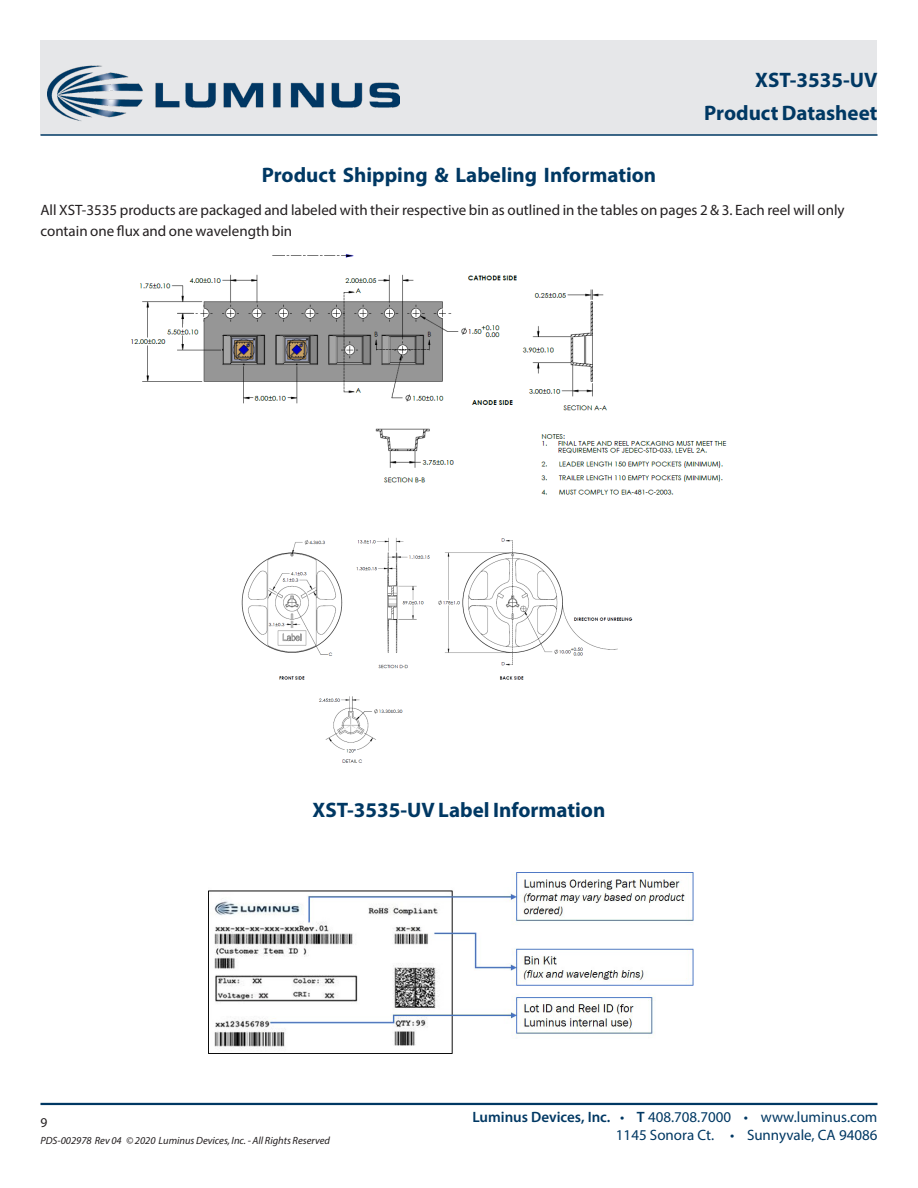
<style>
.page{position:relative;width:918px;height:1188px;background:#fff}
.page>*{position:absolute;margin:0;border:0;box-sizing:border-box;transform-origin:0 0}
.DS_Title1{font:700 21px "Myriad Pro";color:#003863}
.DS_Body{font:15px/21px "Myriad Pro";color:#231f20}
.t1{font:15px "Myriad Pro";color:#003863}
.zzFooterRight2{font:13.5px "Myriad Pro";color:#231f20}
.zzFooterRight1{font:italic 10.5px "Myriad Pro";color:#231f20}
.s1{font-weight:600}
</style>
<div class="page">
<div style="left:40px;top:40px;width:838px;height:95px;background:#e6e7e9"></div>
<hr style="left:40px;top:1103px;width:838px;height:2px;background:#003863">
<hr style="left:40px;top:134px;width:838px;height:2px;background:#003863">
<img style="left:48px;top:65px;width:352px;height:56px">
<img style="left:208px;top:872px;width:485px;height:182px">
<img style="left:131px;top:254px;width:596px;height:241px">
<img style="left:241px;top:537px;width:392px;height:226px">
<p class="DS_Title1" style="left:755px;top:67px;width:124px">XST-3535-UV</p>
<p class="DS_Title1" style="left:704px;top:100px;width:175px">Product Datasheet</p>
<p class="DS_Title1" style="left:262px;top:161px;width:396px">Product Shipping &amp; Labeling Information</p>
<p class="DS_Body" style="left:40px;top:199px;width:806px">All XST-3535 products are packaged and labeled with their respective bin as outlined in the tables on pages 2 &amp; 3. Each reel will only contain one flux and one wavelength bin</p>
<p class="DS_Title1" style="left:313px;top:796px;width:294px">XST-3535-UV Label Information</p>
<p class="zzFooterRight2" style="left:40px;top:1115px;width:8px">9</p>
<p class="zzFooterRight1" style="left:40px;top:1134px;width:291px">PDS-002978 Rev 04 © 2020 Luminus Devices, Inc. - All Rights Reserved</p>
<p class="t1" style="left:472px;top:1108px;width:407px"><span class="s1">Luminus Devices, Inc.</span> • <span class="s1">T</span> 408.708.7000 • www.luminus.com</p>
<p class="t1" style="left:616px;top:1126px;width:263px">1145 Sonora Ct. • Sunnyvale, CA 94086</p>
</div>
